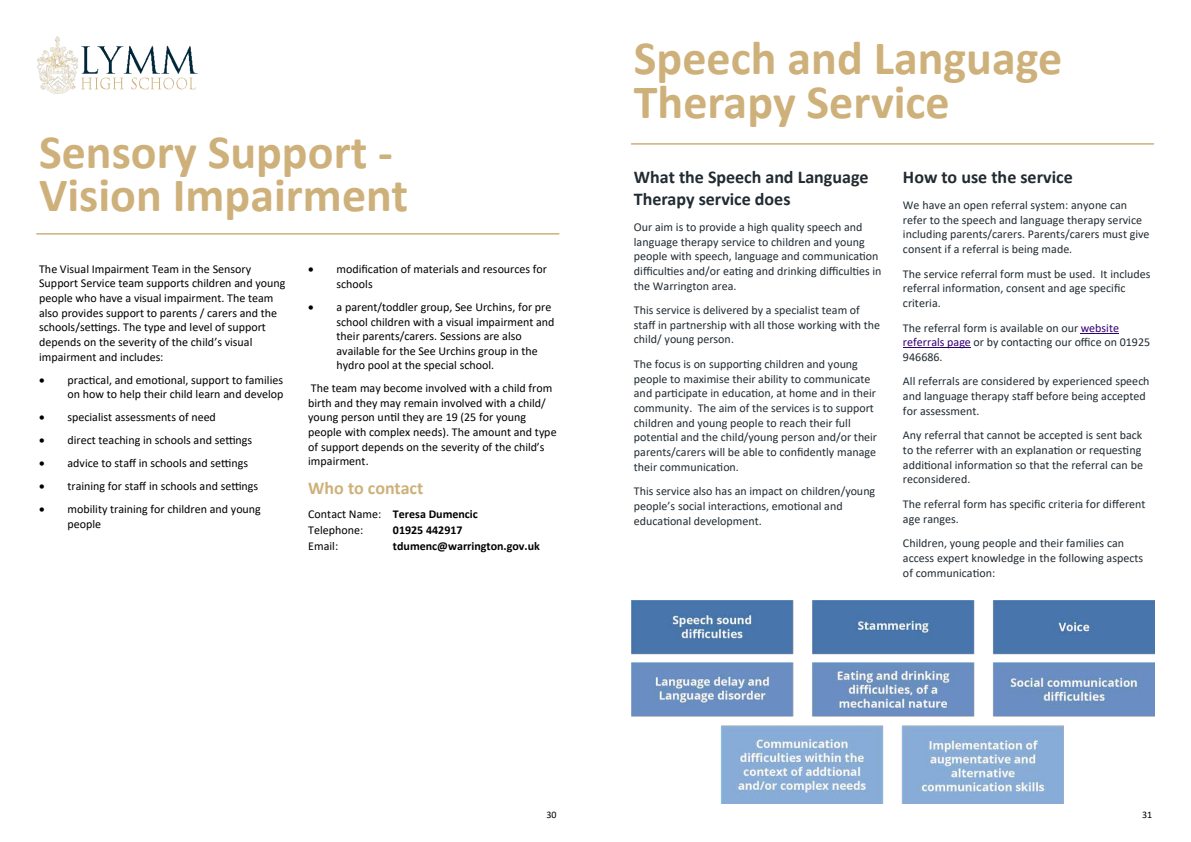
<style>
.page{position:relative;width:1191px;height:842px;background:#fff}
.page>*{position:absolute;margin:0;border:0;box-sizing:border-box;transform-origin:0 0}
.t1{font:700 48px/43.9px "Calibri";color:#ceb17a}
.t2{font:700 18px/22.1px "Calibri";color:#212b32}
.t3{font:700 18px "Calibri";color:#ceb17a}
.t4{font:12px/14.6px "Calibri";color:#212b32}
.t5{font:12px/14.6px "Calibri";color:#000}
.t6{font:700 12px "Calibri";color:#000}
.t7{font:10px "Calibri";color:#000}
.s1{font-weight:700}
.s2{color:#330072}
</style>
<div class="page">
<img style="left:37px;top:36px;width:41px;height:58px">
<img style="left:81px;top:45px;width:117px;height:29px">
<img style="left:81px;top:77px;width:115px;height:13px">
<hr style="left:36px;top:233px;width:523px;height:2px;background:#ceb17a">
<hr style="left:1080px;top:333px;width:39px;height:1px;background:#330072">
<hr style="left:903px;top:347px;width:67px;height:1px;background:#330072">
<hr style="left:631px;top:143px;width:523px;height:2px;background:#ceb17a">
<img style="left:631px;top:601px;width:523px;height:202px">
<h1 class="t1" style="left:39px;top:129px;width:371px">Sensory Support -<br>Vision Impairment</h1>
<p class="t5" style="left:39px;top:261px;width:248px">The Visual Impairment Team in the Sensory Support Service team supports children and young people who have a visual impairment. The team also provides support to parents / carers and the schools/settings. The type and level of support depends on the severity of the child’s visual impairment and includes:</p>
<p class="t5" style="left:39px;top:372px;width:246px;text-align:right">• practical, and emotional, support to families on how to help their child learn and develop</p>
<p class="t5" style="left:39px;top:410px;width:178px">• specialist assessments of need</p>
<p class="t5" style="left:39px;top:433px;width:215px">• direct teaching in schools and settings</p>
<p class="t5" style="left:39px;top:456px;width:210px">• advice to staff in schools and settings</p>
<p class="t5" style="left:39px;top:479px;width:221px">• training for staff in schools and settings</p>
<p class="t5" style="left:67px;top:501px;width:195px;text-indent:-28px">• mobility training for children and young people</p>
<p class="t5" style="left:336px;top:261px;width:212px;text-indent:-28px">• modification of materials and resources for schools</p>
<p class="t5" style="left:336px;top:299px;width:219px;text-indent:-28px">• a parent/toddler group, See Urchins, for pre school children with a visual impairment and their parents/carers. Sessions are also available for the See Urchins group in the hydro pool at the special school.</p>
<p class="t5" style="left:308px;top:380px;width:250px">The team may become involved with a child from birth and they may remain involved with a child/ young person until they are 19 (25 for young people with complex needs). The amount and type of support depends on the severity of the child’s impairment.</p>
<h2 class="t3" style="left:308px;top:475px;width:117px">Who to contact</h2>
<p class="t5" style="left:308px;top:505px;width:171px;line-height:16.7px">Contact Name: <span class="s1">Teresa Dumencic<br></span>Telephone:</p>
<p class="t6" style="left:393px;top:522px;width:71px">01925 442917</p>
<p class="t5" style="left:308px;top:538px;width:32px">Email:</p>
<p class="t6" style="left:393px;top:537px;width:148px">tdumenc@warrington.gov.uk</p>
<h1 class="t1" style="left:634px;top:35px;width:430px">Speech and Language<br>Therapy Service</h1>
<h2 class="t2" style="left:634px;top:165px;width:236px">What the Speech and Language<br>Therapy service does</h2>
<p class="t4" style="left:634px;top:219px;width:249px">Our aim is to provide a high quality speech and language therapy service to children and young people with speech, language and communication difficulties and/or eating and drinking difficulties in the Warrington area.</p>
<p class="t4" style="left:634px;top:302px;width:248px">This service is delivered by a specialist team of staff in partnership with all those working with the child/ young person.</p>
<p class="t4" style="left:634px;top:356px;width:245px">The focus is on supporting children and young people to maximise their ability to communicate and participate in education, at home and in their community. The aim of the services is to support children and young people to reach their full potential and the child/young person and/or their parents/carers will be able to confidently manage their communication.</p>
<p class="t4" style="left:634px;top:484px;width:243px">This service also has an impact on children/young people’s social interactions, emotional and educational development.</p>
<h2 class="t2" style="left:903px;top:166px;width:171px">How to use the service</h2>
<p class="t4" style="left:903px;top:197px;width:248px">We have an open referral system: anyone can refer to the speech and language therapy service including parents/carers. Parents/carers must give consent if a referral is being made.</p>
<p class="t4" style="left:903px;top:266px;width:249px">The service referral form must be used. It includes referral information, consent and age specific criteria.</p>
<p class="t4" style="left:903px;top:320px;width:249px">The referral form is available on our <span class="s2">website referrals page</span> or by contacting our office on 01925<br>946686.</p>
<p class="t4" style="left:903px;top:374px;width:248px">All referrals are considered by experienced speech and language therapy staff before being accepted for assessment.</p>
<p class="t4" style="left:903px;top:428px;width:241px">Any referral that cannot be accepted is sent back to the referrer with an explanation or requesting additional information so that the referral can be reconsidered.</p>
<p class="t4" style="left:903px;top:496px;width:244px">The referral form has specific criteria for different age ranges.</p>
<p class="t4" style="left:903px;top:536px;width:242px">Children, young people and their families can access expert knowledge in the following aspects of communication:</p>
<p class="t7" style="left:546px;top:808px;width:12px">30</p>
<p class="t7" style="left:1142px;top:808px;width:12px">31</p>
</div>
